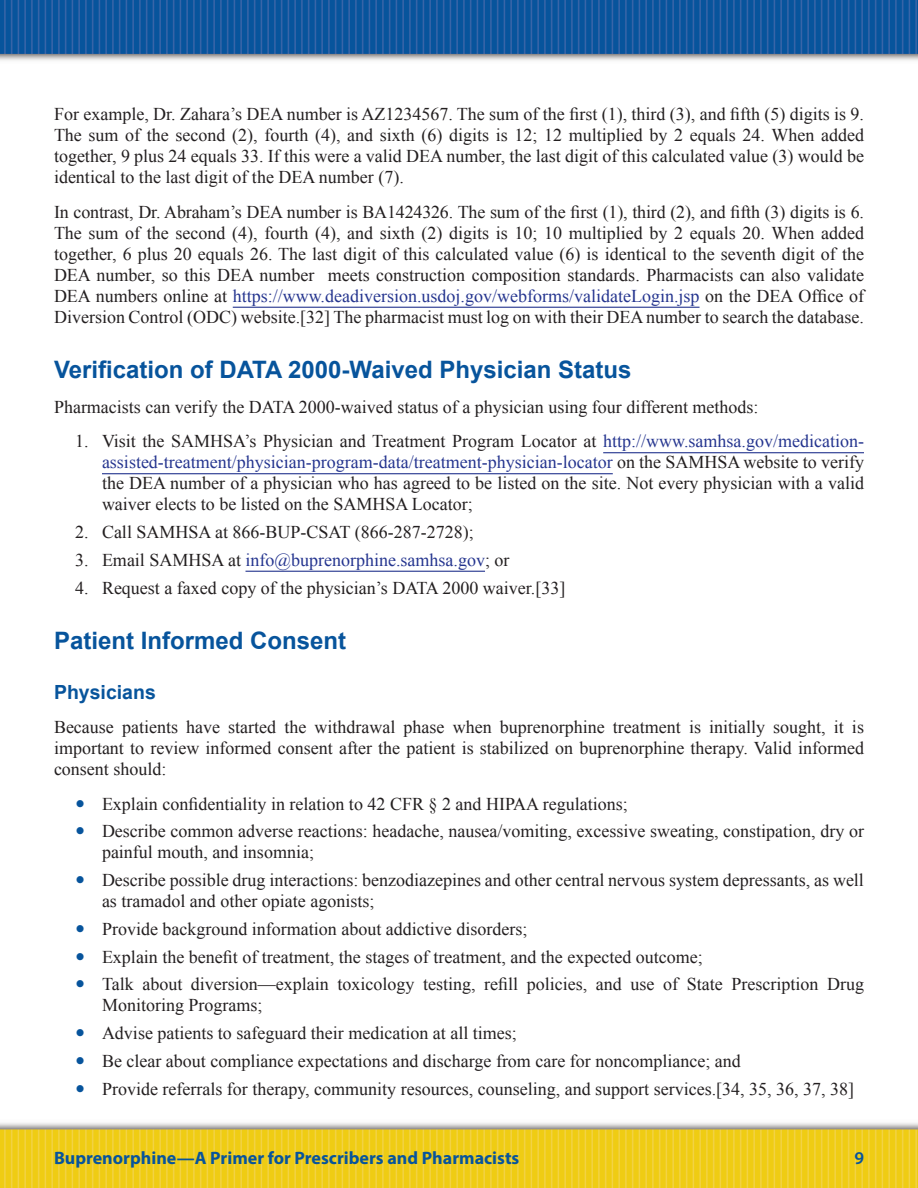
<style>
.page{position:relative;width:918px;height:1188px;background:#fff}
.page>*{position:absolute;margin:0;border:0;box-sizing:border-box;transform-origin:0 0}
.t1{font:700 24px "Arial";color:#07549c}
.t2{font:700 19.5px "Arial";color:#07549c}
.t3{font:18px/21px "Times New Roman";color:#231f20;text-align:justify}
.t4{font:700 18px "Myriad Pro";color:#07549c}
.t5{font:18px "Times New Roman";color:#25358f}
.t6{font:600 18px "Myriad Pro";color:#07549c}
.s1{color:#25358f}
.s2{color:#231f20}
.s3{font-size:28.5px;color:#07549c}
</style>
<div class="page">
<img style="left:0;top:0;width:918px;height:61px">
<img style="left:0;top:1123px;width:918px;height:65px">
<hr style="left:233px;top:307px;width:467px;height:1px;background:#25358f">
<hr style="left:603px;top:452px;width:261px;height:1px;background:#25358f">
<hr style="left:102px;top:473px;width:511px;height:1px;background:#25358f">
<hr style="left:246px;top:571px;width:239px;height:1px;background:#25358f">
<p class="t3" style="left:54px;top:104px;width:812px">For example, Dr. Zahara’s DEA number is AZ1234567. The sum of the first (1), third (3), and fifth (5) digits is 9.<br>The sum of the second (2), fourth (4), and sixth (6) digits is 12; 12 multiplied by 2 equals 24. When added together, 9 plus 24 equals 33. If this were a valid DEA number, the last digit of this calculated value (3) would be identical to the last digit of the DEA number (7).</p>
<p class="t3" style="left:54px;top:201px;width:812px">In contrast, Dr. Abraham’s DEA number is BA1424326. The sum of the first (1), third (2), and fifth (3) digits is 6.<br>The sum of the second (4), fourth (4), and sixth (2) digits is 10; 10 multiplied by 2 equals 20. When added together, 6 plus 20 equals 26. The last digit of this calculated value (6) is identical to the seventh digit of the DEA number, so this DEA number meets construction composition standards. Pharmacists can also validate DEA numbers online at <span class="s1">https://www.deadiversion.usdoj.gov/webforms/validateLogin.jsp</span> on the DEA Office of Diversion Control (ODC) website.[32] The pharmacist must log on with their DEA number to search the database.</p>
<h2 class="t1" style="left:54px;top:354px;width:579px">Verification of DATA 2000-Waived Physician Status</h2>
<p class="t3" style="left:54px;top:396px;width:706px">Pharmacists can verify the DATA 2000-waived status of a physician using four different methods:</p>
<p class="t3" style="left:102px;top:431px;width:764px;text-indent:-27px">1. Visit the SAMHSA’s Physician and Treatment Program Locator at <span class="s1">http://www.samhsa.gov/medication&shy;assisted-treatment/physician-program-data/treatment-physician-locator</span> on the SAMHSA website to verify the DEA number of a physician who has agreed to be listed on the site. Not every physician with a valid waiver elects to be listed on the SAMHSA Locator;</p>
<p class="t3" style="left:75px;top:521px;width:400px">2. Call SAMHSA at 866-BUP-CSAT (866-287-2728);</p>
<p class="t5" style="left:75px;top:548px;width:436px"><span class="s2">3. Email SAMHSA at</span> info@buprenorphine.samhsa.gov<span class="s2">; or</span></p>
<p class="t3" style="left:75px;top:577px;width:492px">4. Request a faxed copy of the physician’s DATA 2000 waiver.[33]</p>
<h2 class="t1" style="left:54px;top:625px;width:294px">Patient Informed Consent</h2>
<h3 class="t2" style="left:54px;top:679px;width:103px">Physicians</h3>
<p class="t3" style="left:54px;top:716px;width:812px">Because patients have started the withdrawal phase when buprenorphine treatment is initially sought, it is important to review informed consent after the patient is stabilized on buprenorphine therapy. Valid informed consent should:</p>
<p class="t3" style="left:75px;top:793px;width:554px"><span class="s3">•</span> Explain confidentiality in relation to 42 CFR § 2 and HIPAA regulations;</p>
<p class="t3" style="left:102px;top:821px;width:763px;text-indent:-27px"><span class="s3">•</span> Describe common adverse reactions: headache, nausea/vomiting, excessive sweating, constipation, dry or painful mouth, and insomnia;</p>
<p class="t3" style="left:102px;top:869px;width:764px;text-indent:-27px"><span class="s3">•</span> Describe possible drug interactions: benzodiazepines and other central nervous system depressants, as well as tramadol and other opiate agonists;</p>
<p class="t3" style="left:75px;top:918px;width:454px"><span class="s3">•</span> Provide background information about addictive disorders;</p>
<p class="t3" style="left:75px;top:946px;width:629px"><span class="s3">•</span> Explain the benefit of treatment, the stages of treatment, and the expected outcome;</p>
<p class="t3" style="left:102px;top:974px;width:764px;text-indent:-27px"><span class="s3">•</span> Talk about diversion—explain toxicology testing, refill policies, and use of State Prescription Drug<br>Monitoring Programs;</p>
<p class="t3" style="left:75px;top:1022px;width:443px"><span class="s3">•</span> Advise patients to safeguard their medication at all times;</p>
<p class="t3" style="left:75px;top:1050px;width:667px"><span class="s3">•</span> Be clear about compliance expectations and discharge from care for noncompliance; and</p>
<p class="t3" style="left:75px;top:1078px;width:781px"><span class="s3">•</span> Provide referrals for therapy, community resources, counseling, and support services.[34, 35, 36, 37, 38]</p>
<p class="t4" style="left:54px;top:1147px;width:467px">Buprenorphine—A Primer for Prescribers and Pharmacists</p>
<p class="t6" style="left:854px;top:1147px;width:11px">9</p>
</div>
